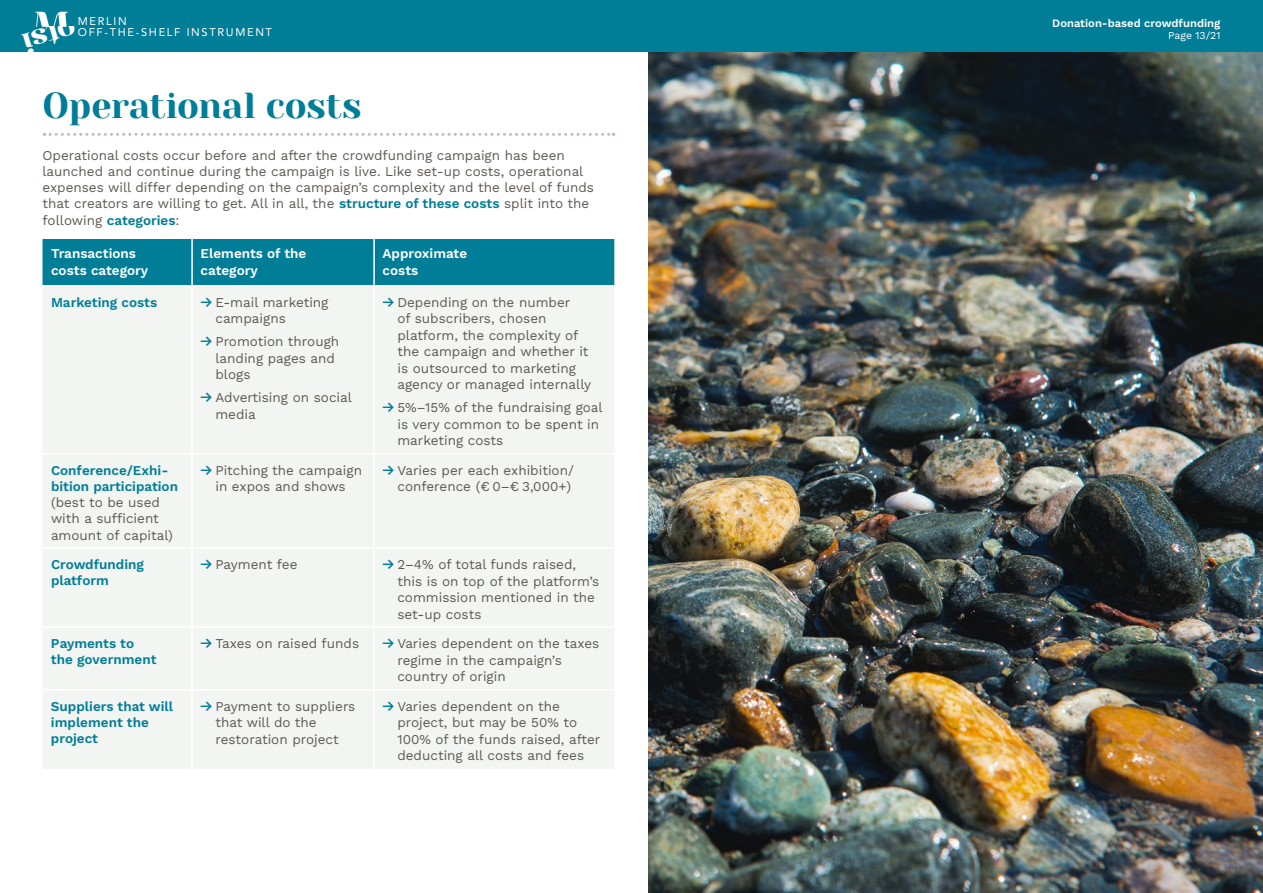
<style>
.page{position:relative;width:1263px;height:893px;background:#fff}
.page>*{position:absolute;margin:0;border:0;box-sizing:border-box;transform-origin:0 0}
.t1{font:36px "Yeseva One";letter-spacing:-.005em;color:#007d97}
.t2{font:800 31.05px "Famosa";color:#fff}
.t3{font:13.5px/16.5px "Work Sans";color:#5f5953}
.t4{font:600 13.5px/16.2px "Work Sans";color:#007d97}
.t5{font:600 13.5px/16.2px "Work Sans";color:#fff}
.t6{font:600 11.25px "Work Sans";color:#fff}
.t7{font:11.1px/11.9px "Avenir LT Std";letter-spacing:.15em;color:#fff}
.t8{font:10.5px "Work Sans";color:#fff}
.s1{font-weight:600;color:#007d97}
.s2{font-family:"Labil Grotesk";font-weight:700;color:#007d97}
</style>
<div class="page">
<img style="left:648px;top:51px;width:615px;height:842px">
<svg style="left:44px;top:133px;width:570px;height:3px"></svg>
<div style="left:43px;top:239px;width:571px;height:46px;background:#007d97"></div>
<div style="left:43px;top:287px;width:571px;height:482px;background:#f2f5f2"></div>
<hr style="left:191px;top:287px;width:2px;height:166px;background:#fff">
<hr style="left:373px;top:287px;width:2px;height:166px;background:#fff">
<hr style="left:43px;top:453px;width:149px;height:1px;background:#fff">
<hr style="left:192px;top:453px;width:182px;height:1px;background:#fff">
<hr style="left:191px;top:454px;width:2px;height:93px;background:#fff">
<hr style="left:374px;top:453px;width:240px;height:1px;background:#fff">
<hr style="left:373px;top:454px;width:2px;height:93px;background:#fff">
<hr style="left:43px;top:547px;width:149px;height:2px;background:#fff">
<hr style="left:192px;top:547px;width:182px;height:2px;background:#fff">
<hr style="left:191px;top:549px;width:2px;height:77px;background:#fff">
<hr style="left:374px;top:547px;width:240px;height:2px;background:#fff">
<hr style="left:373px;top:549px;width:2px;height:77px;background:#fff">
<hr style="left:43px;top:626px;width:149px;height:2px;background:#fff">
<hr style="left:192px;top:626px;width:182px;height:2px;background:#fff">
<hr style="left:191px;top:628px;width:2px;height:61px;background:#fff">
<hr style="left:374px;top:626px;width:240px;height:2px;background:#fff">
<hr style="left:373px;top:628px;width:2px;height:61px;background:#fff">
<hr style="left:43px;top:689px;width:149px;height:1px;background:#fff">
<hr style="left:192px;top:689px;width:182px;height:1px;background:#fff">
<hr style="left:191px;top:690px;width:2px;height:79px;background:#fff">
<hr style="left:374px;top:689px;width:240px;height:1px;background:#fff">
<hr style="left:373px;top:690px;width:2px;height:79px;background:#fff">
<hr style="left:191px;top:239px;width:2px;height:46px;background:#fff">
<hr style="left:373px;top:239px;width:2px;height:46px;background:#fff">
<div style="left:0;top:0;width:1263px;height:51px;background:#007d97"></div>
<svg style="left:35px;top:12px;width:33px;height:15px"></svg>
<p class="t7" style="left:78px;top:15px;width:196px">MERLIN<br>OFF-THE-SHELF INSTRUMENT</p>
<h2 class="t2" style="left:83px;top:51px;width:57px;rotate:163deg">otsi</h2>
<p class="t6" style="left:1052px;top:14px;width:170px">Donation-based crowdfunding</p>
<p class="t8" style="left:1168px;top:28px;width:54px">Page 13/21</p>
<h1 class="t1" style="left:43px;top:79px;width:321px">Operational costs</h1>
<p class="t3" style="left:43px;top:146px;width:553px">Operational costs occur before and after the crowdfunding campaign has been launched and continue during the campaign is live. Like set-up costs, operational expenses will differ depending on the campaign’s complexity and the level of funds that creators are willing to get. All in all, the <span class="s1">structure of these costs</span> split into the following <span class="s1">categories</span>:</p>
<p class="t5" style="left:51px;top:245px;width:99px">Transactions costs category</p>
<p class="t5" style="left:201px;top:245px;width:107px">Elements of the category</p>
<p class="t5" style="left:383px;top:245px;width:86px">Approximate costs</p>
<p class="t4" style="left:51px;top:294px;width:108px">Marketing costs</p>
<p class="t3" style="left:215px;top:293px;width:115px;text-indent:-15px"><span class="s2">→</span> E-mail marketing campaigns</p>
<p class="t3" style="left:215px;top:333px;width:125px;text-indent:-15px"><span class="s2">→</span> Promotion through landing pages and blogs</p>
<p class="t3" style="left:215px;top:389px;width:138px;text-indent:-15px"><span class="s2">→</span> Advertising on social media</p>
<p class="t3" style="left:397px;top:293px;width:195px;text-indent:-15px"><span class="s2">→</span> Depending on the number<br>of subscribers, chosen platform, the complexity of the campaign and whether it is outsourced to marketing agency or managed internally</p>
<p class="t3" style="left:397px;top:399px;width:207px;text-indent:-15px"><span class="s2">→</span> 5%–15% of the fundraising goal is very common to be spent in marketing costs</p>
<p class="t4" style="left:51px;top:462px;width:129px">Conference/Exhi&shy;bition participation</p>
<p class="t3" style="left:51px;top:494px;width:123px">(best to be used with a sufficient amount of capital)</p>
<p class="t3" style="left:201px;top:461px;width:163px;text-align:center"><span class="s2">→</span> Pitching the campaign in expos and shows</p>
<p class="t3" style="left:383px;top:461px;width:193px;text-align:right"><span class="s2">→</span> Varies per each exhibition/ conference (€ 0–€ 3,000+)</p>
<p class="t4" style="left:51px;top:556px;width:95px">Crowdfunding platform</p>
<p class="t3" style="left:201px;top:556px;width:98px"><span class="s2">→</span> Payment fee</p>
<p class="t3" style="left:397px;top:556px;width:203px;text-indent:-15px"><span class="s2">→</span> 2–4% of total funds raised, this is on top of the platform’s commission mentioned in the set-up costs</p>
<p class="t4" style="left:51px;top:635px;width:107px">Payments to the government</p>
<p class="t3" style="left:201px;top:635px;width:160px"><span class="s2">→</span> Taxes on raised funds</p>
<p class="t3" style="left:397px;top:635px;width:203px;text-indent:-15px"><span class="s2">→</span> Varies dependent on the taxes regime in the campaign’s country of origin</p>
<p class="t4" style="left:51px;top:697px;width:124px">Suppliers that will implement the project</p>
<p class="t3" style="left:215px;top:697px;width:141px;text-indent:-15px"><span class="s2">→</span> Payment to suppliers that will do the restoration project</p>
<p class="t3" style="left:397px;top:697px;width:204px;text-indent:-15px"><span class="s2">→</span> Varies dependent on the project, but may be 50% to<br>100% of the funds raised, after deducting all costs and fees</p>
</div>
